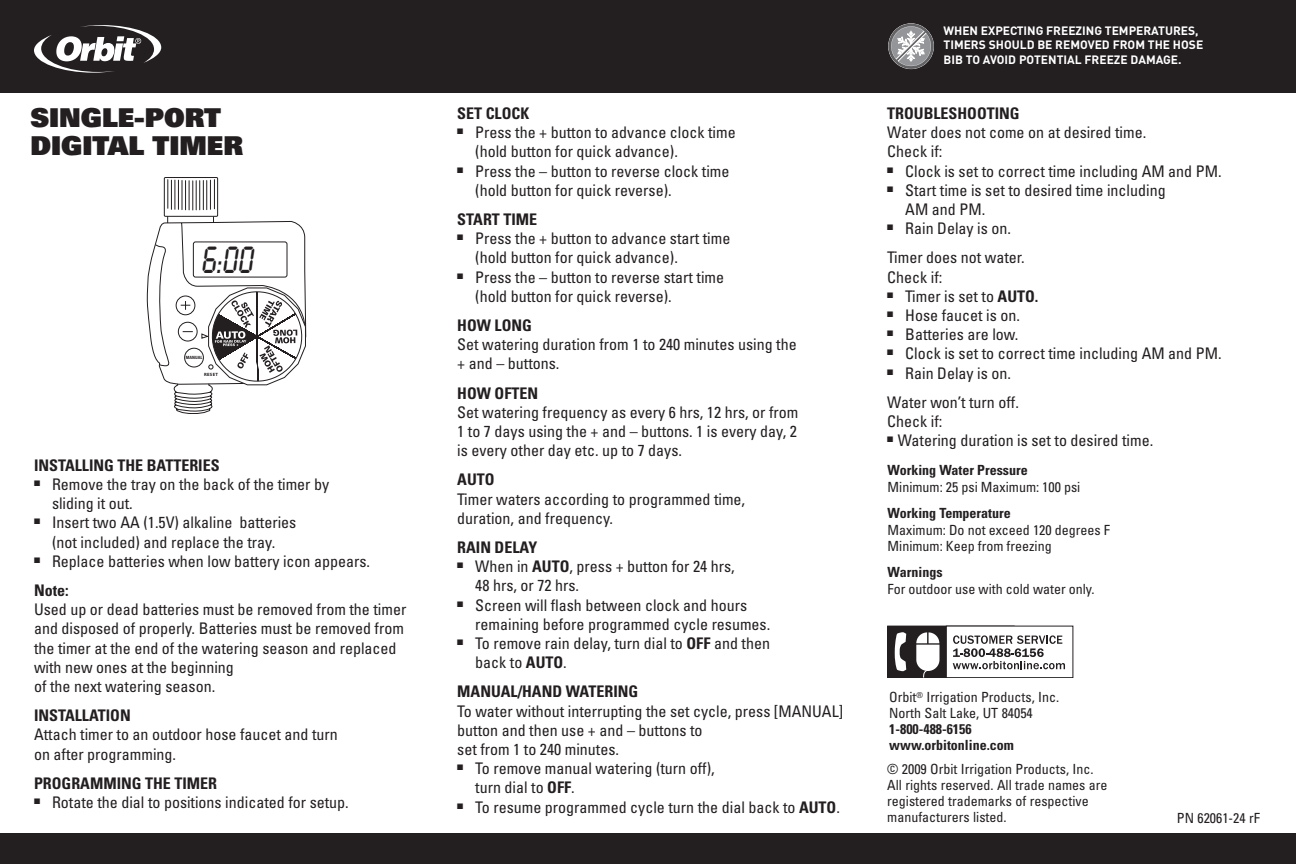
<style>
.page{position:relative;width:1296px;height:864px;background:#fff}
.page>*{position:absolute;margin:0;border:0;box-sizing:border-box;transform-origin:0 0}
.t1{font:39.6px "Lcd Plain";color:#231f20;scale:.81 1}
.t2{font:900 26px/28px "Univers";color:#231f20}
.t3{font:condensed 16px/19.2px "Univers";color:#231f20}
.t4{font:700 condensed 16px "Univers";color:#231f20}
.t5{font:condensed 14px/16px "Univers";color:#231f20}
.t6{font:700 condensed 14px/16px "Univers";color:#231f20}
.Headline_ENG{font:700 12px/14.4px "DIN";color:#fff}
.t7{font:700 4.6px "Myriad Pro";letter-spacing:.05em;color:#231f20}
.t8{font:700 condensed 4.4px "Univers";color:#231f20}
.s1{font-weight:700}
.s2{font-weight:400}
</style>
<div class="page">
<div style="left:0;top:0;width:1296px;height:93px;background:#231f20"></div>
<svg style="left:34px;top:25px;width:127px;height:48px"></svg>
<div style="left:0;top:833px;width:1296px;height:31px;background:#231f20"></div>
<svg style="left:147px;top:177px;width:159px;height:237px"></svg>
<div style="left:888px;top:626px;width:126px;height:52px;background:#231f20"></div>
<div style="left:887px;top:626px;width:128px;height:52px;border:1px solid #231f20"></div>
<div style="left:946px;top:626px;width:127px;height:52px;background:#fff"></div>
<div style="left:946px;top:626px;width:127px;height:52px;border:1px solid #231f20"></div>
<svg style="left:953px;top:635px;width:112px;height:34px"></svg>
<svg style="left:895px;top:632px;width:11px;height:39px"></svg>
<svg style="left:916px;top:632px;width:23px;height:46px"></svg>
<svg style="left:888px;top:23px;width:46px;height:46px"></svg>
<p class="Headline_ENG" style="left:943px;top:23px;width:261px">WHEN EXPECTING FREEZING TEMPERATURES,<br>TIMERS SHOULD BE REMOVED FROM THE HOSE<br>BIB TO AVOID POTENTIAL FREEZE DAMAGE.</p>
<p class="t2" style="left:30px;top:103px;width:214px">SINGLE-PORT<br>DIGITAL TIMER</p>
<p class="t4" style="left:887px;top:104px;width:134px">TROUBLESHOOTING</p>
<p class="t4" style="left:457px;top:104px;width:74px">SET CLOCK</p>
<p class="t3" style="left:475px;top:123px;width:262px;text-indent:-18px">■ Press the + button to advance clock time (hold button for quick advance).</p>
<p class="t3" style="left:475px;top:161px;width:256px;text-indent:-18px">■ Press the – button to reverse clock time (hold button for quick reverse).</p>
<p class="t4" style="left:457px;top:210px;width:81px">START TIME</p>
<p class="t3" style="left:475px;top:229px;width:257px;text-indent:-18px">■ Press the + button to advance start time (hold button for quick advance).</p>
<p class="t3" style="left:475px;top:267px;width:250px;text-indent:-18px">■ Press the – button to reverse start time (hold button for quick reverse).</p>
<p class="t4" style="left:457px;top:316px;width:76px">HOW LONG</p>
<p class="t3" style="left:457px;top:335px;width:341px">Set watering duration from 1 to 240 minutes using the + and – buttons.</p>
<p class="t4" style="left:457px;top:383px;width:82px">HOW OFTEN</p>
<p class="t3" style="left:457px;top:402px;width:343px;text-align:justify">Set watering frequency as every 6 hrs, 12 hrs, or from 1 to 7 days using the + and – buttons. 1 is every day, 2 is every other day etc. up to 7 days.</p>
<p class="t4" style="left:457px;top:470px;width:39px">AUTO</p>
<p class="t3" style="left:457px;top:489px;width:289px">Timer waters according to programmed time, duration, and frequency.</p>
<p class="t4" style="left:457px;top:538px;width:82px">RAIN DELAY</p>
<p class="t3" style="left:475px;top:557px;width:261px;text-indent:-18px">■ When in <span class="s1">AUTO</span>, press + button for 24 hrs,<br>48 hrs, or 72 hrs.</p>
<p class="t3" style="left:475px;top:595px;width:297px;text-indent:-18px">■ Screen will flash between clock and hours remaining before programmed cycle resumes.</p>
<p class="t3" style="left:475px;top:634px;width:296px;text-indent:-18px">■ To remove rain delay, turn dial to <span class="s1">OFF</span> and then back to <span class="s1">AUTO</span>.</p>
<p class="t4" style="left:457px;top:682px;width:182px">MANUAL/HAND WATERING</p>
<p class="t3" style="left:457px;top:701px;width:388px">To water without interrupting the set cycle, press [MANUAL] button and then use + and – buttons to<br>set from 1 to 240 minutes.</p>
<p class="t3" style="left:475px;top:759px;width:241px;text-indent:-18px">■ To remove manual watering (turn off), turn dial to <span class="s1">OFF</span>.</p>
<p class="t3" style="left:457px;top:797px;width:384px">■ To resume programmed cycle turn the dial back to <span class="s1">AUTO</span>.</p>
<p class="t3" style="left:887px;top:123px;width:261px">Water does not come on at desired time.</p>
<p class="t3" style="left:887px;top:142px;width:57px">Check if:</p>
<p class="t3" style="left:887px;top:161px;width:336px">■ Clock is set to correct time including AM and PM.</p>
<p class="t3" style="left:905px;top:180px;width:262px;text-indent:-18px">■ Start time is set to desired time including<br>AM and PM.</p>
<p class="t3" style="left:887px;top:219px;width:125px">■ Rain Delay is on.</p>
<p class="t3" style="left:887px;top:248px;width:139px">Timer does not water.</p>
<p class="t3" style="left:887px;top:267px;width:57px">Check if:</p>
<p class="t3" style="left:887px;top:286px;width:153px">■ Timer is set to <span class="s1">AUTO.</span></p>
<p class="t3" style="left:887px;top:306px;width:134px">■ Hose faucet is on.</p>
<p class="t3" style="left:887px;top:325px;width:133px">■ Batteries are low.</p>
<p class="t3" style="left:887px;top:344px;width:336px">■ Clock is set to correct time including AM and PM.</p>
<p class="t3" style="left:887px;top:363px;width:125px">■ Rain Delay is on.</p>
<p class="t3" style="left:887px;top:392px;width:133px">Water won’t turn off.</p>
<p class="t3" style="left:887px;top:412px;width:57px">Check if:</p>
<p class="t3" style="left:887px;top:431px;width:267px">■ Watering duration is set to desired time.</p>
<p class="t1" style="left:202px;top:233px;width:66px">6:00</p>
<p class="t8" style="left:186px;top:355px;width:18px">MANUAL</p>
<p class="t7" style="left:204px;top:371px;width:15px">RESET</p>
<p class="t4" style="left:34px;top:455px;width:187px">INSTALLING THE BATTERIES</p>
<p class="t3" style="left:52px;top:474px;width:279px;text-indent:-18px">■ Remove the tray on the back of the timer by sliding it out.</p>
<p class="t3" style="left:34px;top:513px;width:264px;text-align:center">■ Insert two AA (1.5V) alkaline batteries (not included) and replace the tray.</p>
<p class="t3" style="left:34px;top:551px;width:338px">■ Replace batteries when low battery icon appears.</p>
<p class="t4" style="left:34px;top:580px;width:36px">Note:</p>
<p class="t3" style="left:34px;top:600px;width:374px">Used up or dead batteries must be removed from the timer and disposed of properly. Batteries must be removed from the timer at the end of the watering season and replaced with new ones at the beginning<br>of the next watering season.</p>
<p class="t4" style="left:34px;top:706px;width:98px">INSTALLATION</p>
<p class="t3" style="left:34px;top:725px;width:305px">Attach timer to an outdoor hose faucet and turn on after programming.</p>
<p class="t4" style="left:34px;top:773px;width:185px">PROGRAMMING THE TIMER</p>
<p class="t3" style="left:34px;top:792px;width:316px">■ Rotate the dial to positions indicated for setup.</p>
<p class="t6" style="left:888px;top:462px;width:142px">Working Water Pressure</p>
<p class="t5" style="left:888px;top:479px;width:194px">Minimum: 25 psi Maximum: 100 psi</p>
<p class="t6" style="left:888px;top:505px;width:125px">Working Temperature</p>
<p class="t5" style="left:888px;top:521px;width:224px;line-height:16.8px">Maximum: Do not exceed 120 degrees F<br>Minimum: Keep from freezing</p>
<p class="t6" style="left:888px;top:564px;width:56px">Warnings</p>
<p class="t5" style="left:888px;top:581px;width:209px">For outdoor use with cold water only.</p>
<p class="t5" style="left:889px;top:689px;width:171px">Orbit<sup>®</sup> Irrigation Products, Inc.</p>
<p class="t6" style="left:889px;top:705px;width:145px"><span class="s2">North Salt Lake, UT 84054<br></span>1-800-488-6156 www.orbitonline.com</p>
<p class="t5" style="left:887px;top:761px;width:222px">© 2009 Orbit Irrigation Products, Inc.<br>All rights reserved. All trade names are registered trademarks of respective manufacturers listed.</p>
<p class="t5" style="left:1177px;top:810px;width:85px">PN 62061-24 rF</p>
</div>
